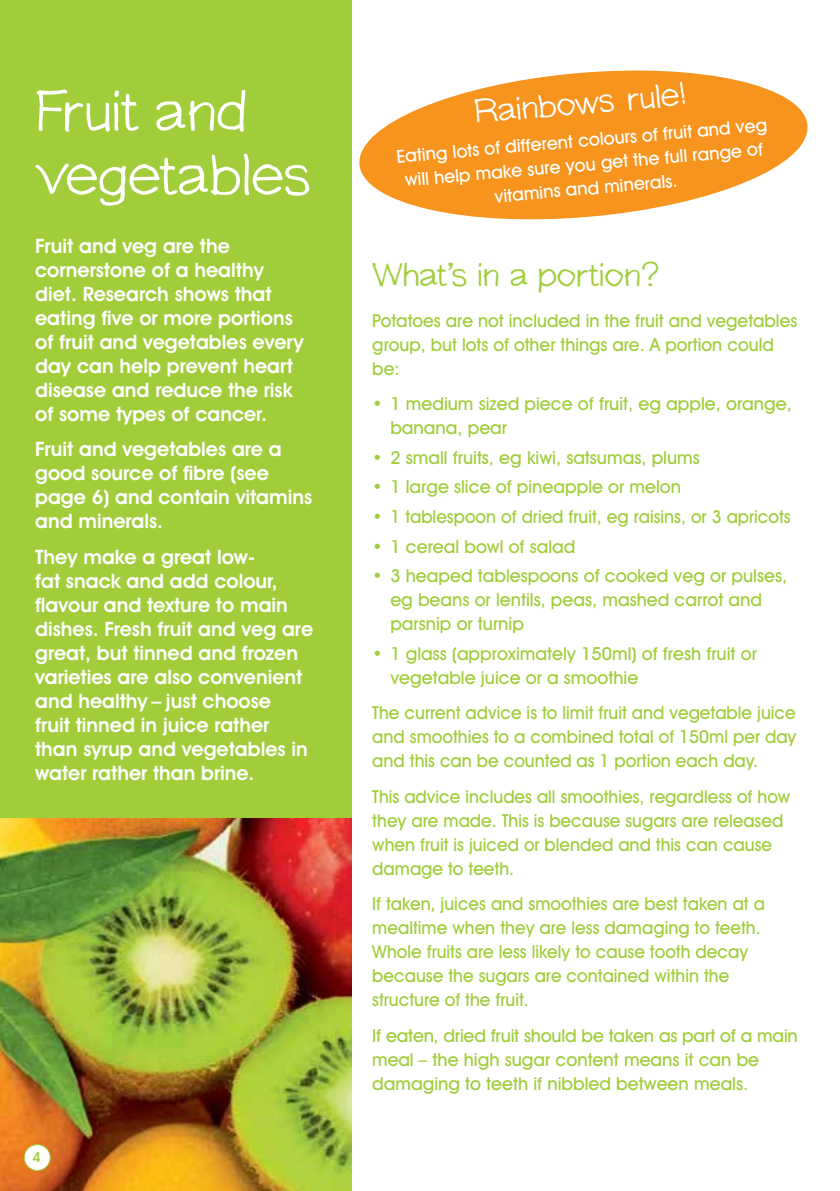
<style>
.page{position:relative;width:840px;height:1191px;background:#fff}
.page>*{position:absolute;margin:0;border:0;box-sizing:border-box;transform-origin:0 0}
.t1{font:56px/64px "Langer Roman";color:#fff}
.t2{font:32px "Langer Roman";color:#a1cd3a}
.t3{font:32px "Langer Roman";color:#fff}
.t4{font:600 20px/24px "Avant Garde IT Cby BT";color:#fff}
.t5{font:500 18px/24px "Avant Garde IT Cby BT";color:#a1cd3a}
.t6{font:500 18px/24px "Avant Garde IT Cby BT";color:#fff;text-align:center}
.t7{font:600 14px "Avant Garde IT Cby BT";color:#a1cd3a}
</style>
<div class="page">
<div style="left:0;top:0;width:351px;height:1191px;background:#a1cd3a"></div>
<img style="left:0;top:818px;width:351px;height:373px">
<svg style="left:359px;top:70px;width:449px;height:150px;fill:#f7941e"></svg>
<div style="left:24px;top:1144px;width:26px;height:26px;background:#fff;border-radius:50%"></div>
<div style="left:24px;top:1144px;width:27px;height:27px;border:1px solid #a1cd3a;border-radius:50%"></div>
<h1 class="t1" style="left:35px;top:76px;width:276px">Fruit and vegetables</h1>
<p class="t4" style="left:35px;top:233px;width:270px">Fruit and veg are the cornerstone of a healthy diet. Research shows that eating five or more portions of fruit and vegetables every day can help prevent heart disease and reduce the risk of some types of cancer.</p>
<p class="t4" style="left:35px;top:437px;width:278px">Fruit and vegetables are a good source of fibre (see page 6) and contain vitamins and minerals.</p>
<p class="t4" style="left:35px;top:544px;width:279px">They make a great low-<br>fat snack and add colour, flavour and texture to main dishes. Fresh fruit and veg are great, but tinned and frozen varieties are also convenient and healthy – just choose<br>fruit tinned in juice rather than syrup and vegetables in water rather than brine.</p>
<p class="t7" style="left:32px;top:1148px;width:10px">4</p>
<h2 class="t3" style="left:472px;top:90px;width:213px;rotate:-5deg">Rainbows rule!</h2>
<p class="t6" style="left:395px;top:144px;width:373px;rotate:-5deg">Eating lots of different colours of fruit and veg will help make sure you get the full range of vitamins and minerals.</p>
<h2 class="t2" style="left:372px;top:252px;width:289px">What’s in a portion?</h2>
<p class="t5" style="left:372px;top:308px;width:426px">Potatoes are not included in the fruit and vegetables group, but lots of other things are. A portion could be:</p>
<p class="t5" style="left:390px;top:391px;width:403px;text-indent:-18px">• 1 medium sized piece of fruit, eg apple, orange, banana, pear</p>
<p class="t5" style="left:372px;top:445px;width:329px">• 2 small fruits, eg kiwi, satsumas, plums</p>
<p class="t5" style="left:372px;top:475px;width:310px">• 1 large slice of pineapple or melon</p>
<p class="t5" style="left:372px;top:504px;width:419px">• 1 tablespoon of dried fruit, eg raisins, or 3 apricots</p>
<p class="t5" style="left:372px;top:534px;width:204px">• 1 cereal bowl of salad</p>
<p class="t5" style="left:390px;top:564px;width:398px;text-indent:-18px">• 3 heaped tablespoons of cooked veg or pulses, eg beans or lentils, peas, mashed carrot and parsnip or turnip</p>
<p class="t5" style="left:390px;top:641px;width:368px;text-indent:-18px">• 1 glass (approximately 150ml) of fresh fruit or vegetable juice or a smoothie</p>
<p class="t5" style="left:372px;top:701px;width:425px;text-align:justify">The current advice is to limit fruit and vegetable juice and smoothies to a combined total of 150ml per day and this can be counted as 1 portion each day.</p>
<p class="t5" style="left:372px;top:784px;width:419px">This advice includes all smoothies, regardless of how they are made. This is because sugars are released when fruit is juiced or blended and this can cause damage to teeth.</p>
<p class="t5" style="left:372px;top:891px;width:394px">If taken, juices and smoothies are best taken at a mealtime when they are less damaging to teeth.<br>Whole fruits are less likely to cause tooth decay because the sugars are contained within the structure of the fruit.</p>
<p class="t5" style="left:372px;top:1023px;width:427px">If eaten, dried fruit should be taken as part of a main meal – the high sugar content means it can be damaging to teeth if nibbled between meals.</p>
</div>
